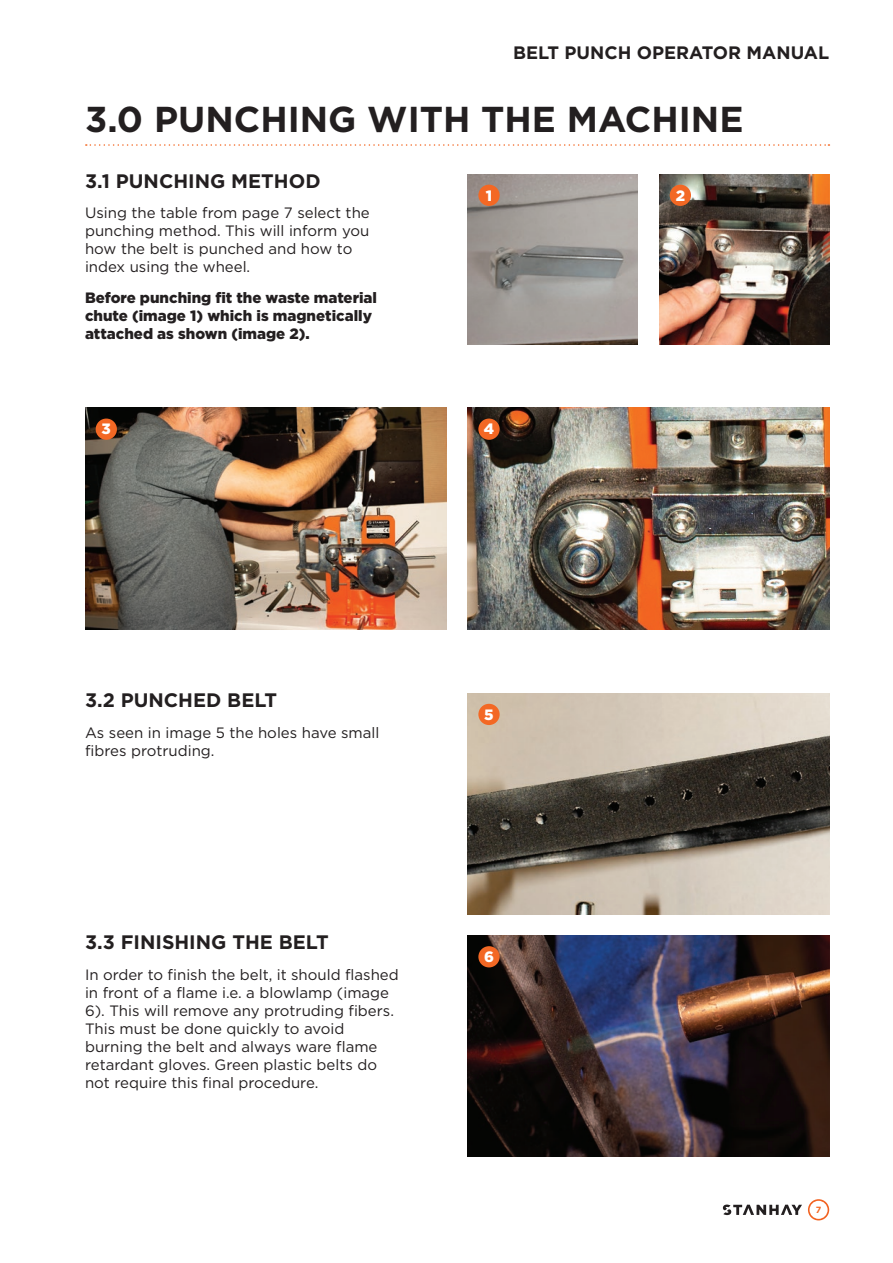
<style>
.page{position:relative;width:893px;height:1263px;background:#fff}
.page>*{position:absolute;margin:0;border:0;box-sizing:border-box;transform-origin:0 0}
.Titles{font:700 36px "Gotham";color:#231f20}
.Headings{font:700 19.5px "Gotham";color:#231f20}
.t1{font:700 18px "Gotham";color:#231f20}
.t2{font:15px/18px "Gotham";color:#231f20}
.t3{font:900 15px/18px "Gotham";color:#231f20}
.t4{font:900 15px "Gotham";color:#fff}
.t5{font:700 9px "Gotham";color:#f36824}
</style>
<div class="page">
<svg style="left:723px;top:1204px;width:79px;height:11px"></svg>
<svg style="left:808px;top:1199px;width:21px;height:21px"></svg>
<img style="left:468px;top:693px;width:361px;height:221px">
<img style="left:85px;top:408px;width:361px;height:221px">
<img style="left:468px;top:408px;width:361px;height:221px">
<img style="left:468px;top:935px;width:361px;height:222px">
<img style="left:468px;top:174px;width:170px;height:170px">
<img style="left:659px;top:174px;width:170px;height:170px">
<svg style="left:86px;top:144px;width:743px;height:2px"></svg>
<div style="left:478px;top:185px;width:22px;height:21px;background:#f36824;border-radius:50%"></div>
<div style="left:670px;top:185px;width:21px;height:21px;background:#f36824;border-radius:50%"></div>
<div style="left:96px;top:419px;width:21px;height:21px;background:#f36824;border-radius:50%"></div>
<div style="left:478px;top:419px;width:22px;height:21px;background:#f36824;border-radius:50%"></div>
<div style="left:478px;top:704px;width:22px;height:21px;background:#f36824;border-radius:50%"></div>
<div style="left:478px;top:946px;width:22px;height:21px;background:#f36824;border-radius:50%"></div>
<p class="t1" style="left:513px;top:41px;width:318px">BELT PUNCH OPERATOR MANUAL</p>
<p class="Titles" style="left:85px;top:95px;width:660px">3.0 PUNCHING WITH THE MACHINE</p>
<p class="Headings" style="left:85px;top:168px;width:237px">3.1 PUNCHING METHOD</p>
<p class="t2" style="left:85px;top:204px;width:286px">Using the table from page 7 select the punching method. This will inform you how the belt is punched and how to index using the wheel.</p>
<p class="t3" style="left:85px;top:289px;width:294px">Before punching fit the waste material chute (image 1) which is magnetically attached as shown (image 2).</p>
<p class="t4" style="left:486px;top:185px;width:8px">1</p>
<p class="t4" style="left:676px;top:185px;width:11px">2</p>
<p class="t4" style="left:102px;top:419px;width:11px">3</p>
<p class="t4" style="left:484px;top:419px;width:12px">4</p>
<p class="Headings" style="left:85px;top:687px;width:194px">3.2 PUNCHED BELT</p>
<p class="t2" style="left:85px;top:723px;width:296px">As seen in image 5 the holes have small fibres protruding.</p>
<p class="Headings" style="left:85px;top:929px;width:245px">3.3 FINISHING THE BELT</p>
<p class="t2" style="left:85px;top:965px;width:315px">In order to finish the belt, it should flashed in front of a flame i.e. a blowlamp (image 6). This will remove any protruding fibers.<br>This must be done quickly to avoid burning the belt and always ware flame retardant gloves. Green plastic belts do not require this final procedure.</p>
<p class="t4" style="left:484px;top:704px;width:11px">5</p>
<p class="t4" style="left:484px;top:946px;width:11px">6</p>
<p class="t5" style="left:816px;top:1204px;width:7px">7</p>
</div>
